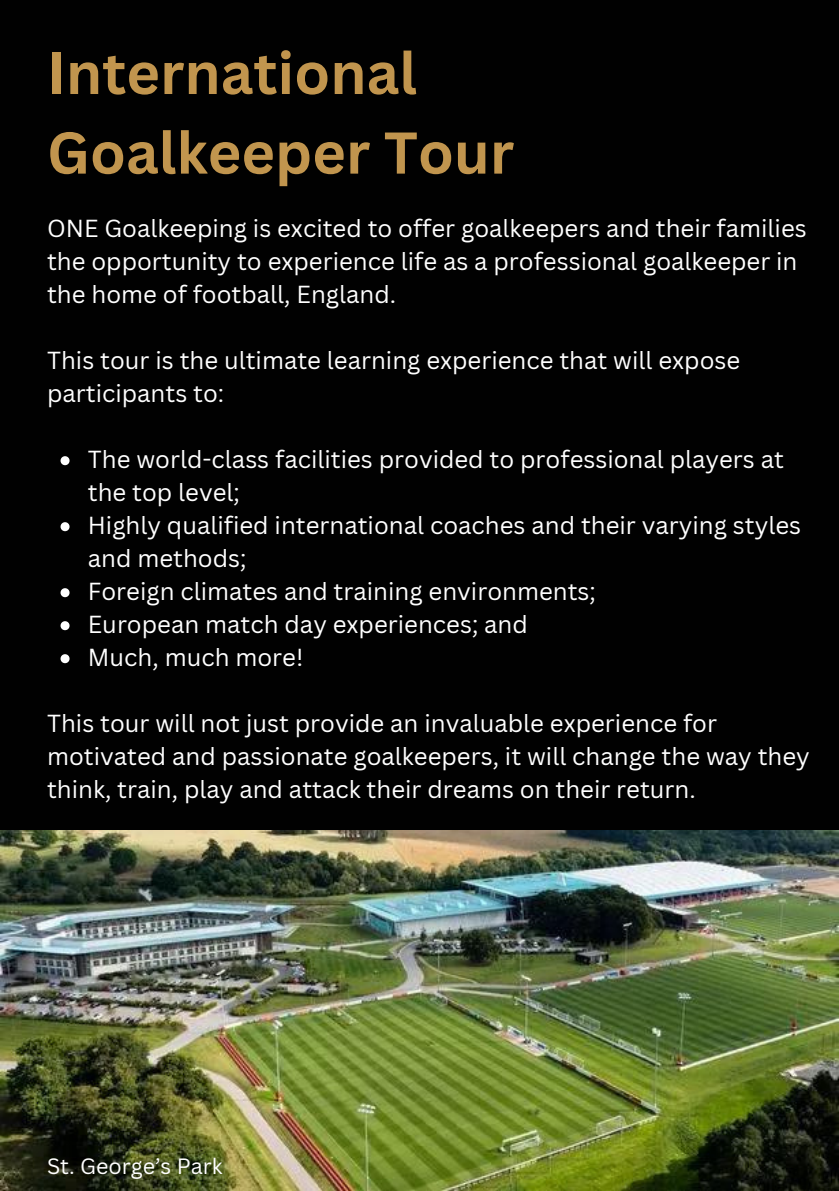
<style>
.page{position:relative;width:839px;height:1191px;background:#fff}
.page>*{position:absolute;margin:0;border:0;box-sizing:border-box;transform-origin:0 0}
.t1{font:700 57.6px/79.6px "Canva Sans";color:#c1954e}
.t2{font:24px/33px "Canva Sans";color:#fff}
.t3{font:21.6px "Canva Sans";color:#fff}
</style>
<div class="page">
<div style="left:0;top:0;width:838px;height:1191px;background:#010101"></div>
<svg style="left:61px;top:456px;width:9px;height:9px"></svg>
<svg style="left:61px;top:522px;width:9px;height:9px"></svg>
<svg style="left:61px;top:588px;width:9px;height:9px"></svg>
<svg style="left:61px;top:621px;width:9px;height:9px"></svg>
<svg style="left:61px;top:654px;width:9px;height:9px"></svg>
<img style="left:0;top:830px;width:838px;height:360px">
<p class="t1" style="left:47px;top:32px;width:468px">International<br>Goalkeeper Tour</p>
<h1 class="t2" style="left:47px;top:211px;width:761px">ONE Goalkeeping is excited to offer goalkeepers and their families the opportunity to experience life as a professional goalkeeper in the home of football, England.</h1>
<h2 class="t2" style="left:47px;top:343px;width:694px">This tour is the ultimate learning experience that will expose participants to:</h2>
<h2 class="t2" style="left:88px;top:442px;width:697px">The world-class facilities provided to professional players at the top level;</h2>
<p class="t2" style="left:88px;top:508px;width:714px">Highly qualified international coaches and their varying styles and methods;</p>
<p class="t2" style="left:88px;top:574px;width:509px">Foreign climates and training environments;</p>
<p class="t2" style="left:88px;top:607px;width:441px">European match day experiences; and</p>
<p class="t2" style="left:88px;top:640px;width:217px">Much, much more!</p>
<p class="t2" style="left:47px;top:706px;width:764px">This tour will not just provide an invaluable experience for motivated and passionate goalkeepers, it will change the way they think, train, play and attack their dreams on their return.</p>
<p class="t3" style="left:47px;top:1151px;width:177px">St. George’s Park</p>
</div>
